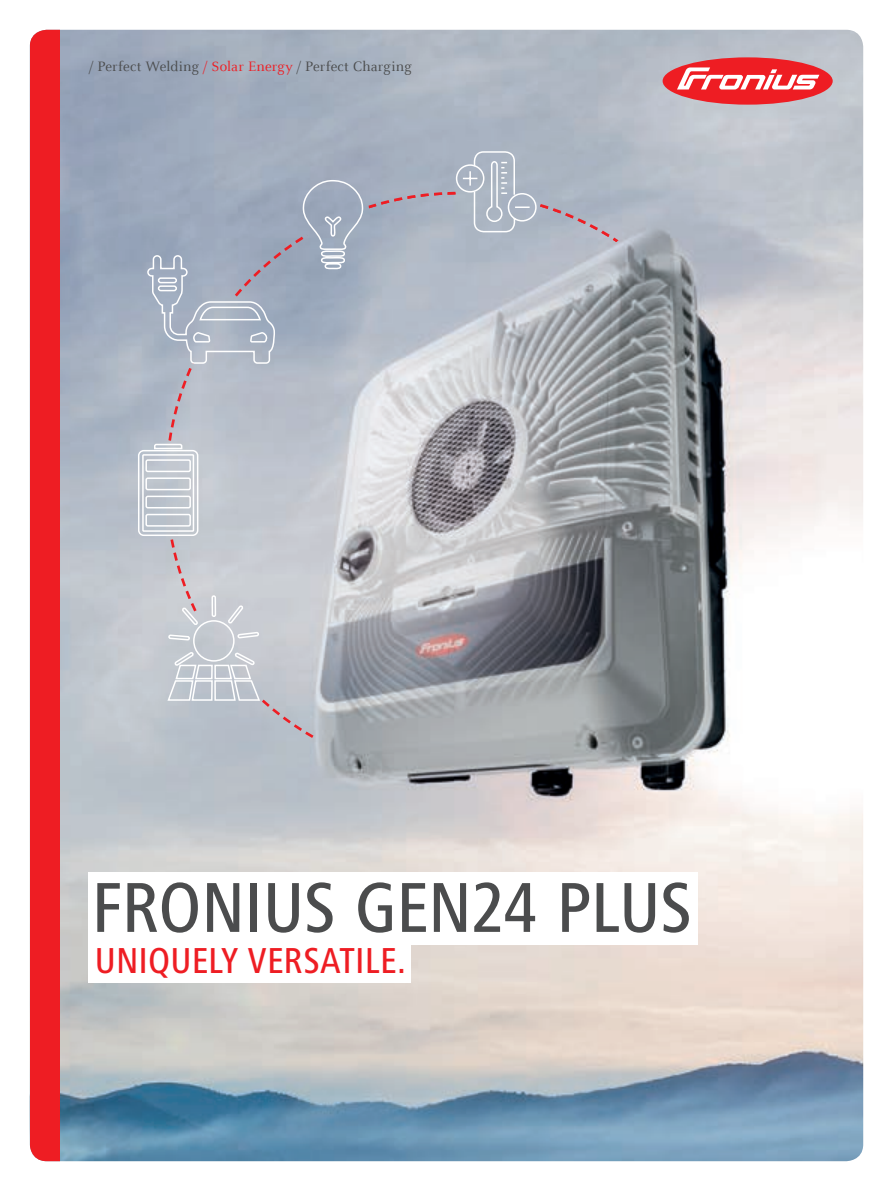
<style>
.page{position:relative;width:893px;height:1191px;background:#fff}
.page>*{position:absolute;margin:0;border:0;box-sizing:border-box;transform-origin:0 0}
.t1{font:500 condensed 73.05px "Frutiger Next LTW1 G";letter-spacing:-.005em;color:#4b4c4d}
.t2{font:500 condensed 37.35px "Frutiger Next LTW1 G";color:#ee1d23}
.t3{font:15px "Celeste Offc Pro";letter-spacing:.005em;color:#4b4c4d}
.s1{color:#ee1d23}
</style>
<div class="page">
<img style="left:60px;top:30px;width:803px;height:1131px">
<svg style="left:166px;top:614px;width:95px;height:431px;background:#c4c8cd"></svg>
<svg style="left:259px;top:687px;width:65px;height:63px;background:#bcbdc5"></svg>
<svg style="left:137px;top:150px;width:488px;height:464px;background:#b1b6bf"></svg>
<div style="left:30px;top:30px;width:30px;height:1131px;background:#ee1d23"></div>
<div style="left:663px;top:57px;width:170px;height:48px;background:#ee1d23;border-radius:50%"></div>
<svg style="left:677px;top:67px;width:142px;height:22px"></svg>
<div style="left:88px;top:872px;width:609px;height:72px;background:#fff"></div>
<div style="left:88px;top:909px;width:323px;height:73px;background:#fff"></div>
<p class="t3" style="left:89px;top:57px;width:324px">/ Perfect Welding <span class="s1">/ Solar Energy</span> / Perfect Charging</p>
<h1 class="t1" style="left:91px;top:865px;width:561px">FRONIUS GEN24 PLUS</h1>
<h2 class="t2" style="left:95px;top:939px;width:313px">UNIQUELY VERSATILE.</h2>
</div>
